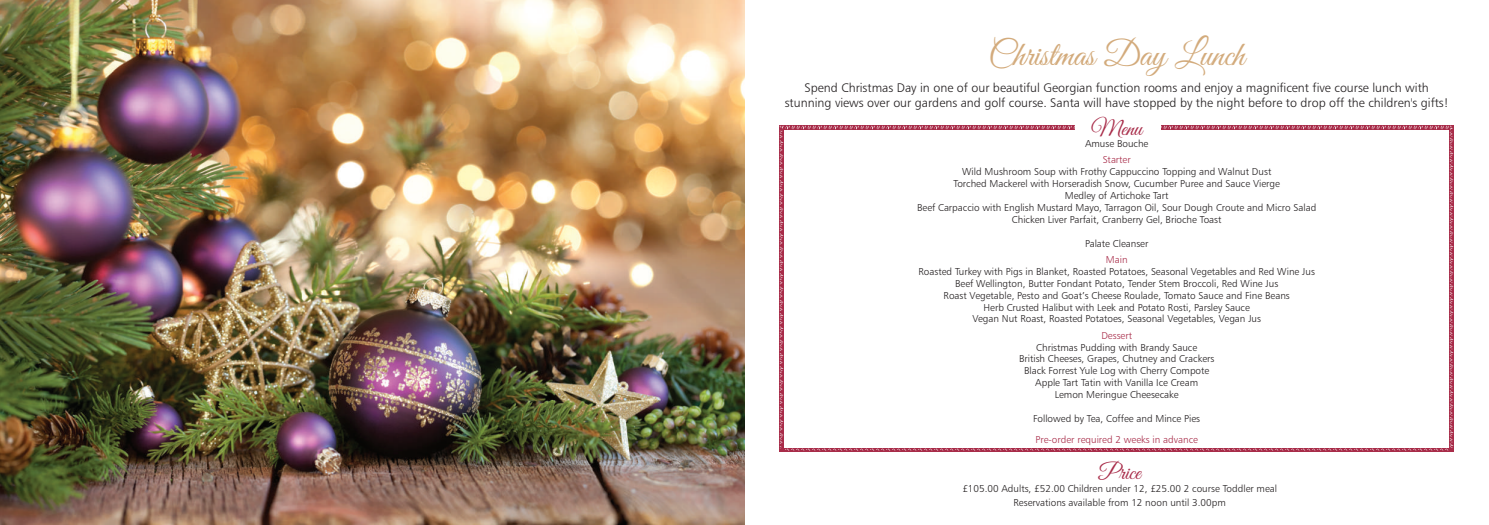
<style>
.page{position:relative;width:1489px;height:525px;background:#fff}
.page>*{position:absolute;margin:0;border:0;box-sizing:border-box;transform-origin:0 0}
.t1{font:35px "Great Vibes";color:#d3ab7c}
.t2{font:22.5px "Great Vibes";color:#a82c49}
.t3{font:12.5px/15px "Humanist 777 BT Light B";color:#231f20;text-align:center}
.t4{font:10px/11.9px "Humanist 777 BT Light B";color:#231f20;text-align:center}
.t5{font:10px "Humanist 777 BT Light B";color:#a82c49}
</style>
<div class="page">
<img style="left:0;top:0;width:744px;height:524px">
<svg style="left:780px;top:126px;width:673px;height:5px"></svg>
<img style="left:1449px;top:131px;width:4px;height:316px">
<svg style="left:780px;top:447px;width:673px;height:4px"></svg>
<img style="left:780px;top:130px;width:3px;height:317px">
<div style="left:1075px;top:121px;width:85px;height:30px;background:#fff"></div>
<h1 class="t1" style="left:988px;top:35px;width:258px">Christmas Day Lunch</h1>
<p class="t3" style="left:784px;top:81px;width:665px">Spend Christmas Day in one of our beautiful Georgian function rooms and enjoy a magnificent five course lunch with stunning views over our gardens and golf course. Santa will have stopped by the night before to drop off the children's gifts!</p>
<h2 class="t2" style="left:1091px;top:116px;width:53px">Menu</h2>
<p class="t4" style="left:1084px;top:138px;width:65px">Amuse Bouche</p>
<p class="t5" style="left:1102px;top:156px;width:30px">Starter</p>
<p class="t4" style="left:917px;top:167px;width:401px">Wild Mushroom Soup with Frothy Cappuccino Topping and Walnut Dust<br>Torched Mackerel with Horseradish Snow, Cucumber Puree and Sauce Vierge<br>Medley of Artichoke Tart<br>Beef Carpaccio with English Mustard Mayo, Tarragon Oil, Sour Dough Croute and Micro Salad Chicken Liver Parfait, Cranberry Gel, Brioche Toast</p>
<p class="t4" style="left:1084px;top:238px;width:65px">Palate Cleanser</p>
<p class="t5" style="left:1105px;top:255px;width:23px">Main</p>
<p class="t4" style="left:918px;top:266px;width:398px">Roasted Turkey with Pigs in Blanket, Roasted Potatoes, Seasonal Vegetables and Red Wine Jus Beef Wellington, Butter Fondant Potato, Tender Stem Broccoli, Red Wine Jus<br>Roast Vegetable, Pesto and Goat’s Cheese Roulade, Tomato Sauce and Fine Beans<br>Herb Crusted Halibut with Leek and Potato Rosti, Parsley Sauce<br>Vegan Nut Roast, Roasted Potatoes, Seasonal Vegetables, Vegan Jus</p>
<p class="t5" style="left:1101px;top:331px;width:32px">Dessert</p>
<p class="t4" style="left:1019px;top:342px;width:197px">Christmas Pudding with Brandy Sauce<br>British Cheeses, Grapes, Chutney and Crackers Black Forrest Yule Log with Cherry Compote Apple Tart Tatin with Vanilla Ice Cream<br>Lemon Meringue Cheesecake</p>
<p class="t4" style="left:1033px;top:413px;width:168px">Followed by Tea, Coffee and Mince Pies</p>
<p class="t5" style="left:1035px;top:435px;width:164px">Pre-order required 2 weeks in advance</p>
<h2 class="t2" style="left:1098px;top:459px;width:43px">Price</h2>
<p class="t4" style="left:962px;top:482px;width:316px;line-height:13.8px">£105.00 Adults, £52.00 Children under 12, £25.00 2 course Toddler meal<br>Reservations available from 12 noon until 3.00pm</p>
</div>
